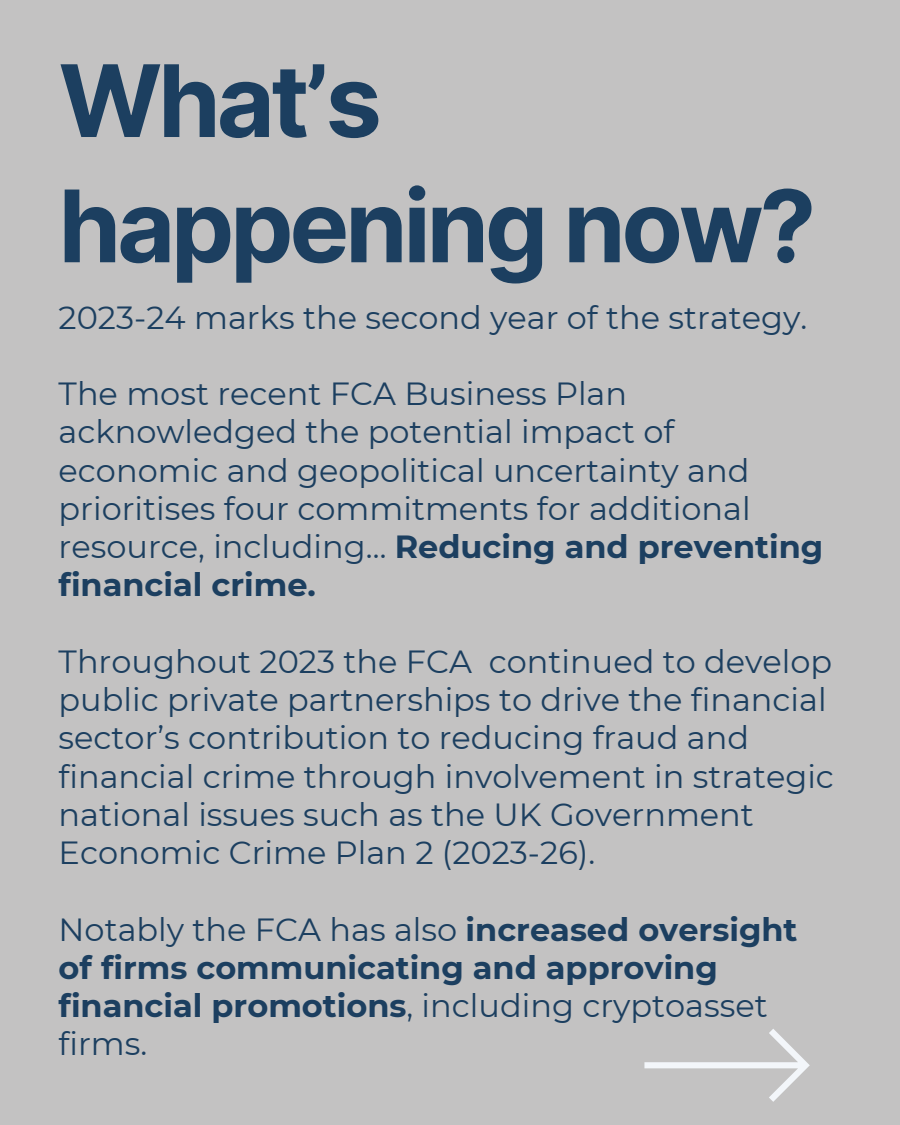
<style>
.page{position:relative;width:900px;height:1125px;background:#c3c2c2}
.page>*{position:absolute;margin:0;border:0;box-sizing:border-box;transform-origin:0 0}
.t1{font:700 100px/125.2px "Inter";letter-spacing:-.04em;color:#1c3f60}
.t2{font:32px/38.2px "Montserrat";color:#1c3f60}
.t3{font:700 32px/38.2px "Montserrat";color:#1c3f60}
.s1{font-weight:700}
.s2{font-weight:400}
</style>
<div class="page">
<svg style="left:644px;top:1029px;width:166px;height:73px"></svg>
<h1 class="t1" style="left:59px;top:38px;width:759px">What’s happening now?</h1>
<p class="t2" style="left:59px;top:298px;width:750px">2023-24 marks the second year of the strategy.</p>
<p class="t2" style="left:59px;top:375px;width:766px">The most recent FCA Business Plan acknowledged the potential impact of economic and geopolitical uncertainty and prioritises four commitments for additional resource, including… <span class="s1">Reducing and preventing financial crime.</span></p>
<p class="t2" style="left:59px;top:642px;width:777px">Throughout 2023 the FCA continued to develop public private partnerships to drive the financial sector’s contribution to reducing fraud and financial crime through involvement in strategic national issues such as the UK Government Economic Crime Plan 2 (2023-26).</p>
<p class="t3" style="left:59px;top:910px;width:740px"><span class="s2">Notably the FCA has also</span> increased oversight of firms communicating and approving financial promotions<span class="s2">, including cryptoasset firms.</span></p>
</div>
